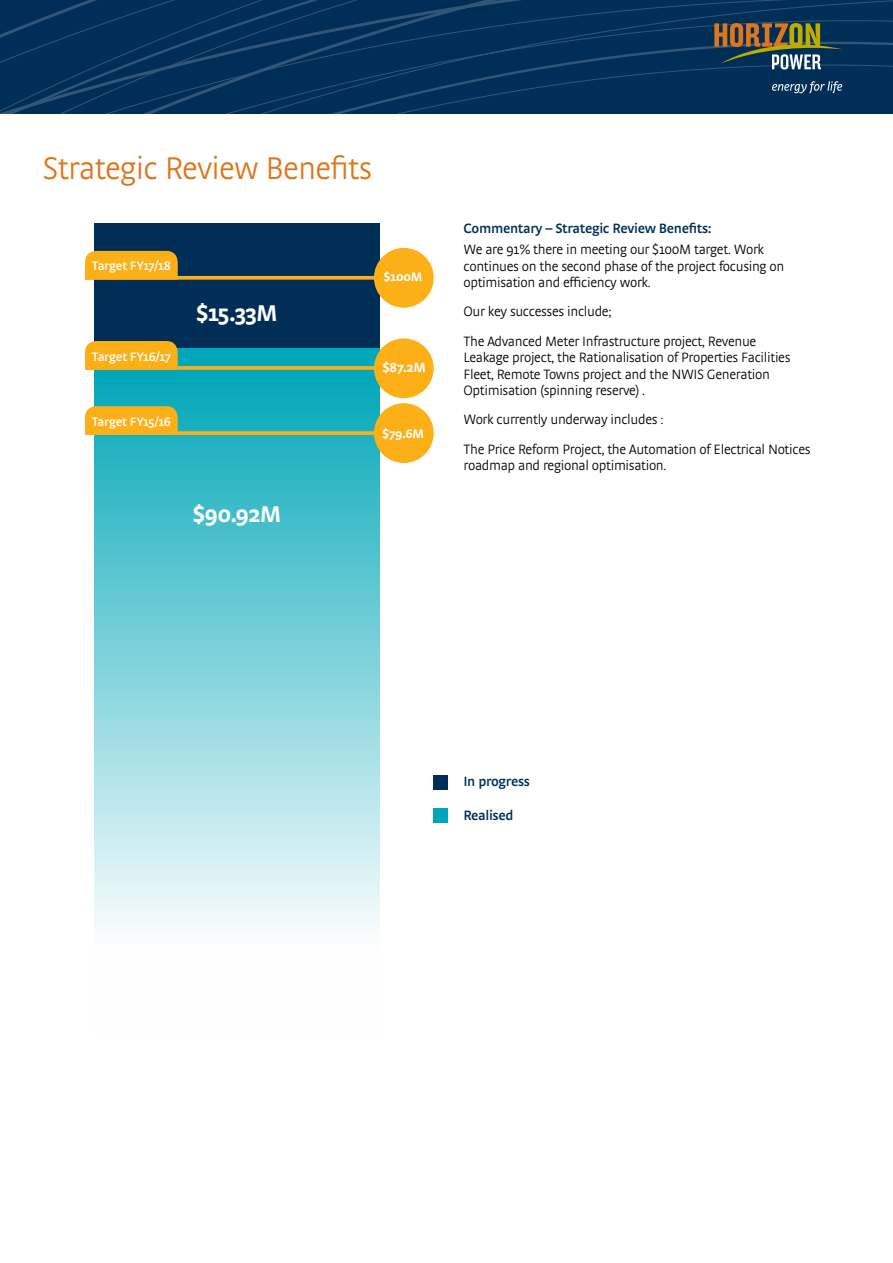
<style>
.page{position:relative;width:893px;height:1263px;background:#fff}
.page>*{position:absolute;margin:0;border:0;box-sizing:border-box;transform-origin:0 0}
.t1{font:300 33px "Strada OT";letter-spacing:-.025em;color:#de761c}
.t2{font:700 24px "Strada OT";letter-spacing:-.035em;color:#fff}
.t3{font:300 14.25px/16.5px "Strada OT";letter-spacing:-.025em;color:#000}
.t4{font:600 14.25px "Strada OT";letter-spacing:-.025em;color:#002e56}
.t5{font:700 13.8px "Strada OT";color:#fff}
.t6{font:700 13.05px "Strada OT";letter-spacing:-.015em;color:#fff}
.t7{font:600 12.9px "Strada OT";letter-spacing:-.025em;color:#fff}
</style>
<div class="page">
<svg style="left:0;top:0;width:893px;height:114px;background:#033158"></svg>
<div style="left:94px;top:341px;width:286px;height:693px;background:linear-gradient(to bottom,#00a3b4,#fff)"></div>
<div style="left:94px;top:223px;width:286px;height:124px;background:#002e56"></div>
<svg style="left:178px;top:431px;width:196px;height:4px"></svg>
<svg style="left:178px;top:366px;width:196px;height:4px"></svg>
<svg style="left:178px;top:276px;width:196px;height:4px"></svg>
<div style="left:374px;top:338px;width:60px;height:60px;background:#fcaf17;border-radius:50%"></div>
<div style="left:374px;top:248px;width:60px;height:60px;background:#fcaf17;border-radius:50%"></div>
<div style="left:374px;top:403px;width:60px;height:60px;background:#fcaf17;border-radius:50%"></div>
<div style="left:85px;top:406px;width:93px;height:29px;background:#fcaf17"></div>
<svg style="left:85px;top:341px;width:93px;height:29px;background:#f8ae1a"></svg>
<svg style="left:85px;top:251px;width:93px;height:29px;background:#f8ad1a"></svg>
<div style="left:433px;top:775px;width:15px;height:15px;background:#002e56"></div>
<div style="left:433px;top:808px;width:15px;height:15px;background:#00a6b8"></div>
<svg style="left:714px;top:23px;width:128px;height:47px;background:#515a4d"></svg>
<svg style="left:772px;top:81px;width:70px;height:12px"></svg>
<h1 class="t1" style="left:43px;top:149px;width:331px">Strategic Review Benefits</h1>
<p class="t7" style="left:92px;top:259px;width:80px">Target FY17/18</p>
<p class="t7" style="left:92px;top:349px;width:80px">Target FY16/17</p>
<p class="t7" style="left:92px;top:414px;width:81px">Target FY15/16</p>
<h2 class="t2" style="left:196px;top:299px;width:83px">$15.33M</h2>
<h2 class="t2" style="left:192px;top:499px;width:91px">$90.92M</h2>
<p class="t6" style="left:384px;top:268px;width:40px">$100M</p>
<p class="t5" style="left:382px;top:359px;width:45px">$87.2M</p>
<p class="t6" style="left:382px;top:426px;width:43px">$79.6M</p>
<p class="t4" style="left:463px;top:220px;width:250px">Commentary – Strategic Review Benefits:</p>
<p class="t3" style="left:463px;top:241px;width:322px">We are 91% there in meeting our $100M target. Work continues on the second phase of the project focusing on optimisation and efficiency work.</p>
<p class="t3" style="left:463px;top:297px;width:294px;line-height:29.2px">Our key successes include;<br>The Advanced Meter Infrastructure project, Revenue</p>
<p class="t3" style="left:463px;top:349px;width:329px">Leakage project, the Rationalisation of Properties Facilities<br>Fleet, Remote Towns project and the NWIS Generation<br>Optimisation (spinning reserve) .</p>
<p class="t3" style="left:463px;top:405px;width:349px;line-height:29.2px">Work currently underway includes :<br>The Price Reform Project, the Automation of Electrical Notices</p>
<p class="t3" style="left:463px;top:457px;width:204px">roadmap and regional optimisation.</p>
<p class="t4" style="left:463px;top:773px;width:68px">In progress</p>
<p class="t4" style="left:463px;top:807px;width:52px">Realised</p>
</div>
